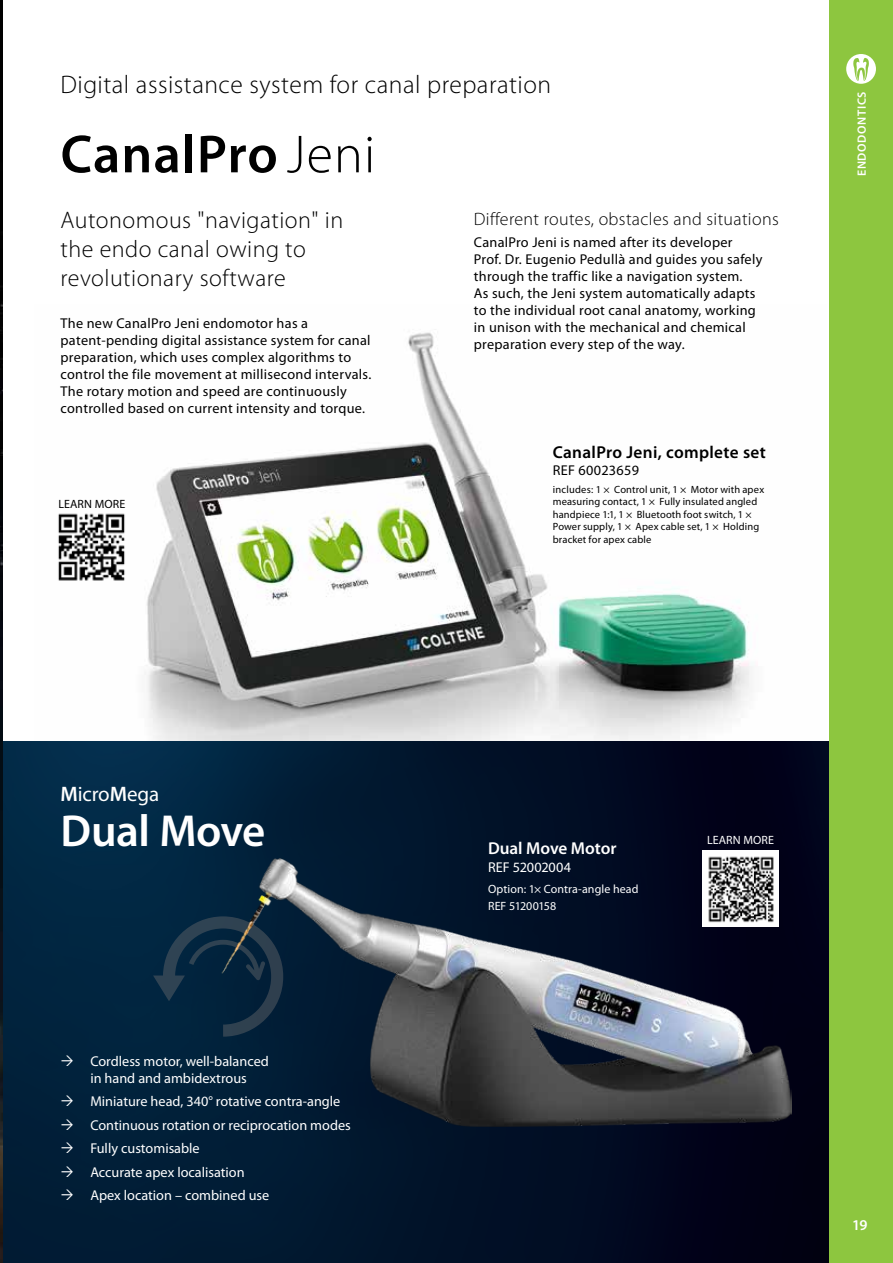
<style>
.page{position:relative;width:893px;height:1263px;background:#fff}
.page>*{position:absolute;margin:0;border:0;box-sizing:border-box;transform-origin:0 0}
.t1{font:600 54px "Myriad Pro";letter-spacing:.02em;color:#000}
.t2{font:600 45px "Myriad Pro";letter-spacing:-.01em;color:#fff}
.t3{font:300 25.5px "Myriad Pro";letter-spacing:.02em;color:#000}
.t4{font:300 24px/28.8px "Myriad Pro";letter-spacing:.02em;color:#000}
.t5{font:21px "Myriad Pro";letter-spacing:-.01em;color:#fff}
.t6{font:300 18px "Myriad Pro";letter-spacing:.02em;color:#000}
.t7{font:600 17.25px "Myriad Pro";letter-spacing:.02em;color:#000}
.t8{font:600 17.25px "Myriad Pro";letter-spacing:-.005em;color:#fff}
.t9{font:600 15px "Myriad Pro";color:#fff}
.t10{font:14.25px/17.1px "Myriad Pro";letter-spacing:.02em;color:#000}
.t11{font:14.25px/23.5px "Myriad Pro";color:#fff}
.t12{font:12px/16.5px "Myriad Pro";letter-spacing:.01em;color:#fff}
.t13{font:600 12px "Myriad Pro";letter-spacing:.05em;color:#fff}
.t14{font:12px "Myriad Pro";letter-spacing:.015em;color:#000}
.t15{font:10.5px/12.6px "Myriad Pro";letter-spacing:.015em;color:#000}
.s1{font-weight:300}
.s2{font-weight:600}
</style>
<div class="page">
<img style="left:145px;top:332px;width:605px;height:409px">
<img style="left:2px;top:741px;width:827px;height:522px">
<img style="left:0;top:0;width:2px;height:1263px">
<div style="left:829px;top:0;width:64px;height:1263px;background:#8dc63f"></div>
<div style="left:846px;top:54px;width:30px;height:30px;background:#fff;border-radius:50%"></div>
<svg style="left:853px;top:58px;width:16px;height:24px"></svg>
<svg style="left:153px;top:916px;width:32px;height:121px;background:#0b2c44"></svg>
<img style="left:58px;top:513px;width:67px;height:68px">
<img style="left:185px;top:859px;width:606px;height:332px">
<img style="left:703px;top:851px;width:75px;height:75px">
<svg style="left:62px;top:1055px;width:11px;height:11px"></svg>
<svg style="left:62px;top:1096px;width:11px;height:10px"></svg>
<svg style="left:62px;top:1119px;width:11px;height:11px"></svg>
<svg style="left:62px;top:1143px;width:11px;height:10px"></svg>
<svg style="left:62px;top:1166px;width:11px;height:11px"></svg>
<svg style="left:62px;top:1190px;width:11px;height:10px"></svg>
<h3 class="t3" style="left:61px;top:70px;width:492px">Digital assistance system for canal preparation</h3>
<h1 class="t1" style="left:61px;top:120px;width:316px">CanalPro <span class="s1">Jeni</span></h1>
<h3 class="t4" style="left:61px;top:206px;width:284px">Autonomous "navigation" in the endo canal owing to revolutionary software</h3>
<p class="t10" style="left:61px;top:314px;width:312px">The new CanalPro Jeni endomotor has a patent-pending digital assistance system for canal preparation, which uses complex algorithms to control the file movement at millisecond intervals.<br>The rotary motion and speed are continuously controlled based on current intensity and torque.</p>
<p class="t14" style="left:58px;top:497px;width:69px">LEARN MORE</p>
<p class="t6" style="left:474px;top:208px;width:306px">Different routes, obstacles and situations</p>
<p class="t10" style="left:474px;top:233px;width:290px">CanalPro Jeni is named after its developer Prof. Dr. Eugenio Pedullà and guides you safely through the traffic like a navigation system.<br>As such, the Jeni system automatically adapts to the individual root canal anatomy, working in unison with the mechanical and chemical preparation every step of the way.</p>
<p class="t7" style="left:553px;top:441px;width:215px">CanalPro Jeni, complete set</p>
<p class="t10" style="left:553px;top:461px;width:88px">REF 60023659</p>
<p class="t15" style="left:553px;top:483px;width:213px">includes: 1 × Control unit, 1 × Motor with apex measuring contact, 1 × Fully insulated angled handpiece 1:1, 1 × Bluetooth foot switch, 1 × Power supply, 1 × Apex cable set, 1 × Holding bracket for apex cable</p>
<p class="t13" style="left:854px;top:176px;width:86px;rotate:-90deg">ENDODONTICS</p>
<h3 class="t5" style="left:61px;top:781px;width:100px"><span class="s2">M</span>icro<span class="s2">M</span>ega</h3>
<h2 class="t2" style="left:61px;top:802px;width:206px">Dual Move</h2>
<p class="t11" style="left:90px;top:1052px;width:180px;line-height:17.1px">Cordless motor, well-balanced in hand and ambidextrous</p>
<p class="t11" style="left:90px;top:1090px;width:262px">Miniature head, 340° rotative contra-angle Continuous rotation or reciprocation modes Fully customisable<br>Accurate apex localisation<br>Apex location – combined use</p>
<p class="t8" style="left:488px;top:837px;width:130px">Dual Move Motor</p>
<p class="t11" style="left:488px;top:855px;width:85px">REF 52002004</p>
<p class="t12" style="left:488px;top:880px;width:152px">Option: 1× Contra-angle head<br>REF 51200158</p>
<p class="t12" style="left:707px;top:832px;width:69px">LEARN MORE</p>
<p class="t9" style="left:852px;top:1215px;width:17px">19</p>
</div>
